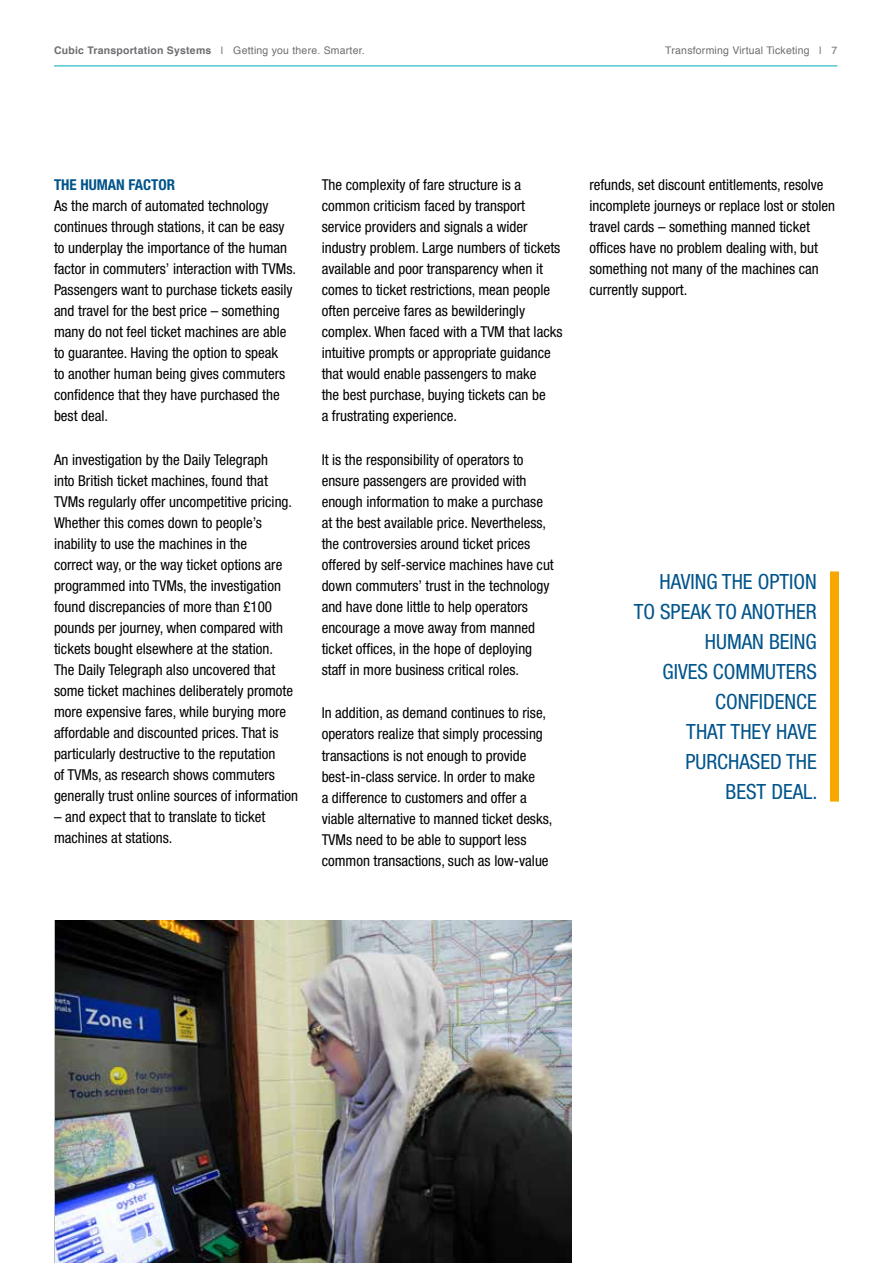
<style>
.page{position:relative;width:893px;height:1263px;background:#fff}
.page>*{position:absolute;margin:0;border:0;box-sizing:border-box;transform-origin:0 0}
.t1{font:condensed 21px/30px "Helvetica Neue";color:#00548b;text-align:right}
.t2{font:condensed 15px/21px "Helvetica Neue";color:#000}
.t3{font:700 condensed 15px "Helvetica Neue";color:#00548b}
.t4{font:700 10.5px "Helvetica";letter-spacing:.02em;color:#6d6e71}
.t5{font:10.5px "Helvetica";letter-spacing:.02em;color:#6d6e71}
.s1{font-weight:400}
</style>
<div class="page">
<hr style="left:54px;top:66px;width:783px;height:1px;background:#00adbb">
<img style="left:56px;top:920px;width:515px;height:343px">
<div style="left:830px;top:571px;width:9px;height:230px;background:#f7a800"></div>
<p class="t4" style="left:54px;top:42px;width:312px">Cubic Transportation Systems <span class="s1">| Getting you there. Smarter.</span></p>
<p class="t5" style="left:665px;top:42px;width:174px">Transforming Virtual Ticketing | 7</p>
<p class="t3" style="left:54px;top:176px;width:123px">THE HUMAN FACTOR</p>
<p class="t2" style="left:54px;top:195px;width:244px">As the march of automated technology continues through stations, it can be easy to underplay the importance of the human factor in commuters’ interaction with TVMs.<br>Passengers want to purchase tickets easily and travel for the best price – something many do not feel ticket machines are able to guarantee. Having the option to speak<br>to another human being gives commuters confidence that they have purchased the best deal.</p>
<p class="t2" style="left:54px;top:449px;width:246px">An investigation by the Daily Telegraph<br>into British ticket machines, found that TVMs regularly offer uncompetitive pricing.<br>Whether this comes down to people’s inability to use the machines in the<br>correct way, or the way ticket options are programmed into TVMs, the investigation found discrepancies of more than £100 pounds per journey, when compared with tickets bought elsewhere at the station.<br>The Daily Telegraph also uncovered that some ticket machines deliberately promote more expensive fares, while burying more affordable and discounted prices. That is particularly destructive to the reputation<br>of TVMs, as research shows commuters generally trust online sources of information</p>
<p class="t2" style="left:54px;top:806px;width:213px">– and expect that to translate to ticket machines at stations.</p>
<p class="t2" style="left:322px;top:175px;width:242px">The complexity of fare structure is a common criticism faced by transport service providers and signals a wider industry problem. Large numbers of tickets available and poor transparency when it comes to ticket restrictions, mean people often perceive fares as bewilderingly complex. When faced with a TVM that lacks intuitive prompts or appropriate guidance that would enable passengers to make<br>the best purchase, buying tickets can be<br>a frustrating experience.</p>
<p class="t2" style="left:322px;top:449px;width:234px">It is the responsibility of operators to ensure passengers are provided with enough information to make a purchase at the best available price. Nevertheless, the controversies around ticket prices offered by self-service machines have cut down commuters’ trust in the technology and have done little to help operators encourage a move away from manned ticket offices, in the hope of deploying staff in more business critical roles.</p>
<p class="t2" style="left:322px;top:703px;width:232px">In addition, as demand continues to rise, operators realize that simply processing transactions is not enough to provide best-in-class service. In order to make<br>a difference to customers and offer a viable alternative to manned ticket desks, TVMs need to be able to support less common transactions, such as low-value</p>
<p class="t2" style="left:589px;top:175px;width:247px">refunds, set discount entitlements, resolve incomplete journeys or replace lost or stolen travel cards – something manned ticket offices have no problem dealing with, but something not many of the machines can currently support.</p>
<h1 class="t1" style="left:634px;top:567px;width:185px">HAVING THE OPTION<br>TO SPEAK TO ANOTHER<br>HUMAN BEING<br>GIVES COMMUTERS<br>CONFIDENCE<br>THAT THEY HAVE<br>PURCHASED THE<br>BEST DEAL.</h1>
</div>
